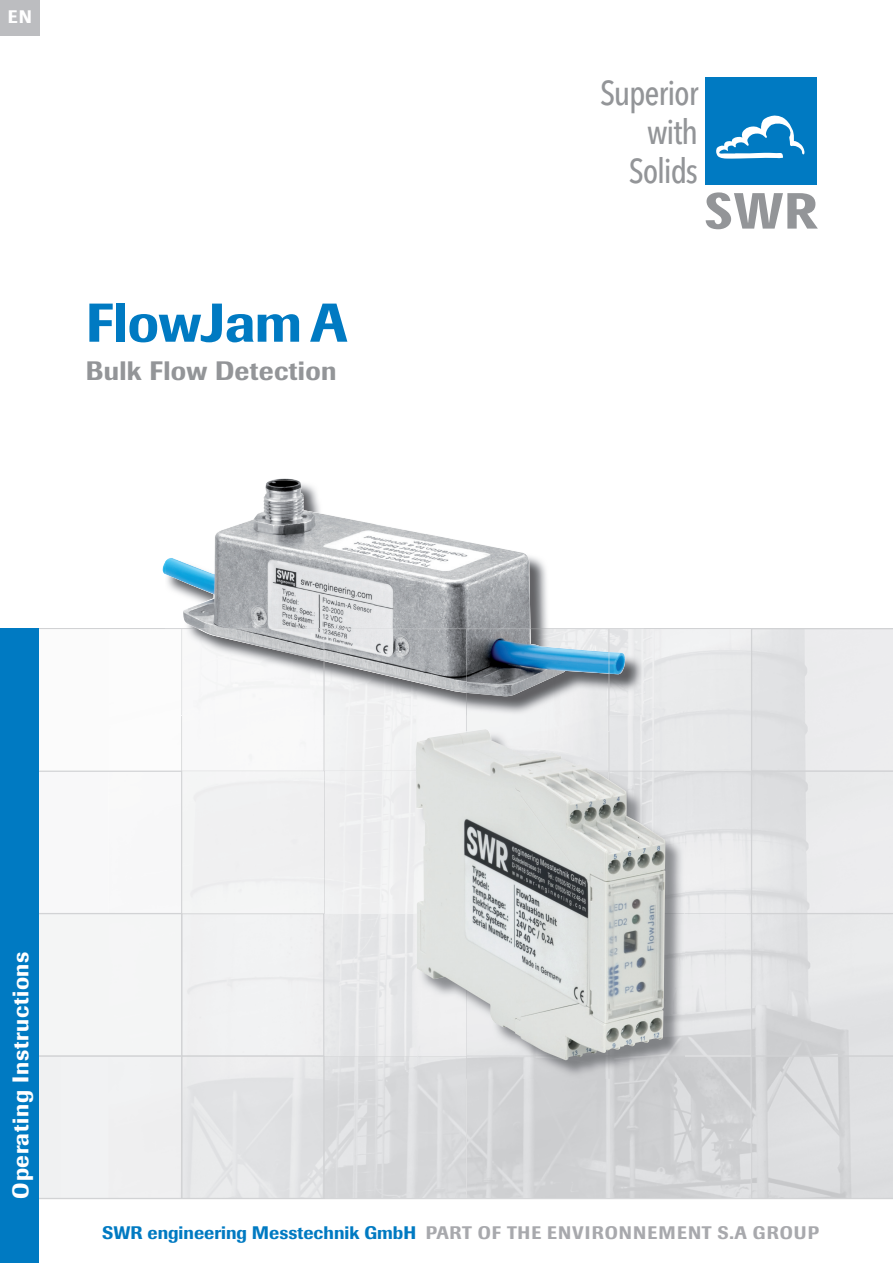
<style>
.page{position:relative;width:893px;height:1263px;background:#fff}
.page>*{position:absolute;margin:0;border:0;box-sizing:border-box;transform-origin:0 0}
.t1{font:500 54px "Imago";letter-spacing:-.01em;color:#007ac2}
.t2{font:500 34.35px/39.2px "Avenir Next Condensed";letter-spacing:-.03em;color:#939598;text-align:right}
.t3{font:500 26.4px "Imago";letter-spacing:.01em;color:#939598}
.t4{font:500 22.5px "Imago";letter-spacing:.03em;color:#fff}
.t5{font:500 18px "Imago";color:#a8a9ad}
.t6{font:500 18px "Imago";color:#fff}
.s1{color:#007ac2}
</style>
<div class="page">
<hr style="left:1px;top:1198px;width:892px;height:1px;background:#d1d2d4">
<hr style="left:1px;top:628px;width:892px;height:1px;background:#d1d2d4">
<div style="left:1px;top:628px;width:38px;height:635px;background:#007ac2"></div>
<div style="left:0;top:0;width:39px;height:35px;background:#bcbdc0"></div>
<svg style="left:706px;top:192px;width:112px;height:37px"></svg>
<div style="left:705px;top:78px;width:112px;height:107px;background:#007ac2"></div>
<svg style="left:716px;top:115px;width:88px;height:44px"></svg>
<img style="left:190px;top:556px;width:357px;height:73px">
<img style="left:163px;top:478px;width:132px;height:96px">
<img style="left:217px;top:480px;width:157px;height:148px">
<img style="left:374px;top:524px;width:52px;height:104px">
<img style="left:165px;top:532px;width:52px;height:96px">
<img style="left:426px;top:534px;width:104px;height:94px">
<img style="left:197px;top:628px;width:333px;height:1px">
<svg style="left:39px;top:629px;width:854px;height:569px"></svg>
<img style="left:416px;top:729px;width:249px;height:331px">
<p class="t6" style="left:8px;top:6px;width:26px">EN</p>
<h1 class="t1" style="left:86px;top:290px;width:263px">FlowJam A</h1>
<h3 class="t3" style="left:86px;top:355px;width:252px">Bulk Flow Detection</h3>
<h2 class="t2" style="left:600px;top:73px;width:100px">Superior with<br>Solids</h2>
<p class="t4" style="left:7px;top:1198px;width:248px;rotate:-90deg">Operating Instructions</p>
<p class="t5" style="left:102px;top:1222px;width:718px"><span class="s1">SWR engineering Messtechnik GmbH</span> PART OF THE ENVIRONNEMENT S.A GROUP</p>
</div>
